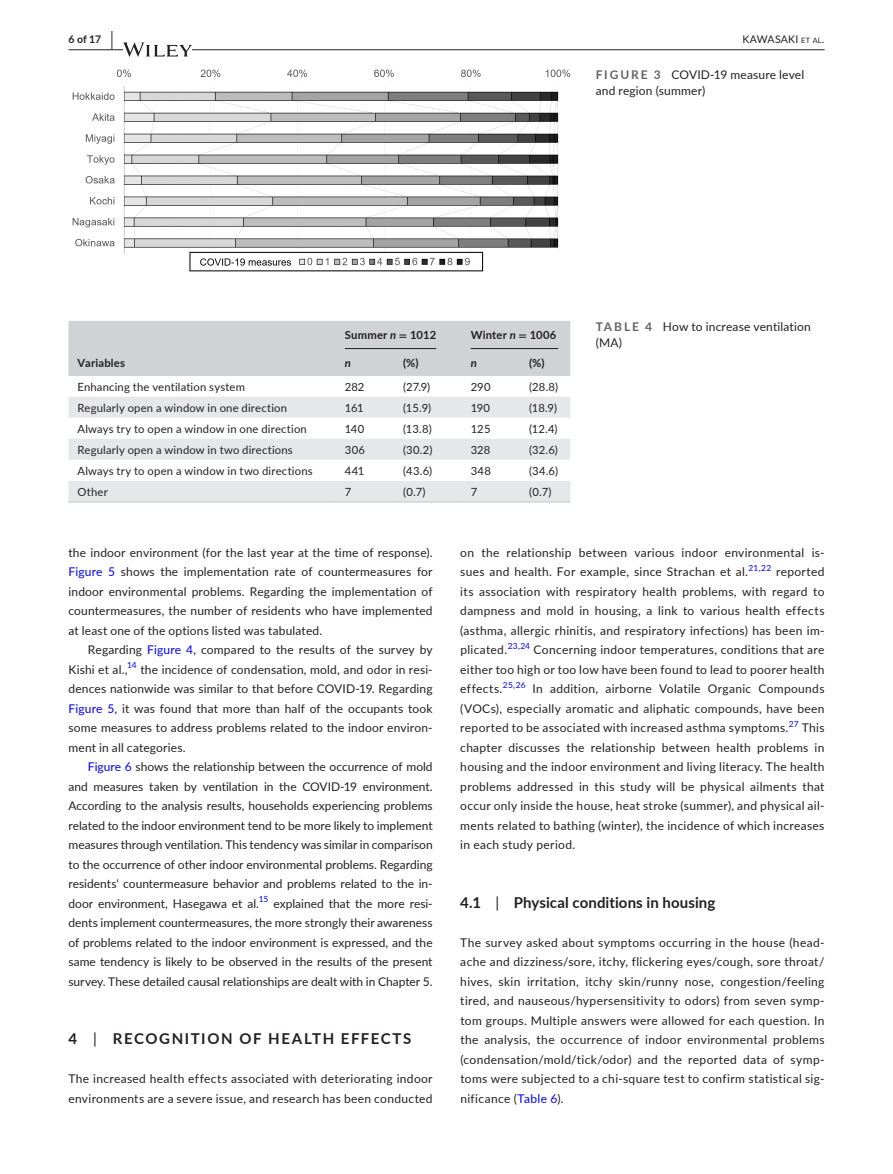
<style>
.page{position:relative;width:893px;height:1174px;background:#fff}
.page>*{position:absolute;margin:0;border:0;box-sizing:border-box;transform-origin:0 0}
.t1{font:700 15px "Lato";letter-spacing:.02em;color:#231f20}
.t2{font:700 15px "Lato";letter-spacing:.105em;color:#231f20}
.t3{font:12px/19.5px "Lato";letter-spacing:.025em;color:#231f20;text-align:justify}
.t4{font:11.25px "Lato";letter-spacing:.015em;color:#231f20}
.t5{font:700 11.25px "Lato";letter-spacing:.02em;color:#231f20}
.t6{font:italic 700 11.25px "Lato";color:#231f20}
.t7{font:10.5px "Lato";letter-spacing:.025em;color:#231f20}
.t8{font:700 10.5px "Lato";color:#231f20}
.t9{font:8.4px "Lato";letter-spacing:.015em;color:#00f}
.s1{font-size:19.5px}
.s2{font-size:7.35px}
.s3{font-weight:700;color:#636366}
.s4{font-style:italic}
.s5{font-family:"STIX"}
.s6{color:#00f}
.s7{font-weight:400}
</style>
<div class="page">
<hr style="left:68px;top:49px;width:756px;height:1px;background:#231f20">
<svg style="left:123px;top:42px;width:69px;height:15px"></svg>
<div style="left:68px;top:321px;width:502px;height:55px;background:#d1d2d4"></div>
<svg style="left:68px;top:397px;width:502px;height:104px;fill:#e6e7e9"></svg>
<hr style="left:68px;top:501px;width:268px;height:1px;background:#d1d2d4">
<hr style="left:336px;top:501px;width:58px;height:1px;background:#d1d2d4">
<hr style="left:394px;top:501px;width:68px;height:1px;background:#d1d2d4">
<hr style="left:462px;top:501px;width:58px;height:1px;background:#d1d2d4">
<hr style="left:520px;top:501px;width:50px;height:1px;background:#d1d2d4">
<hr style="left:345px;top:348px;width:91px;height:1px;background:#231f20">
<hr style="left:471px;top:348px;width:87px;height:1px;background:#231f20">
<img style="left:73px;top:69px;width:497px;height:202px">
<p class="t8" style="left:68px;top:31px;width:46px">6 of 17 <span class="s1">|</span></p>
<p class="t7" style="left:742px;top:31px;width:84px">KAWASAKI <span class="s2">et al</span>.</p>
<p class="t3" style="left:596px;top:66px;width:210px;line-height:16.5px"><span class="s3">FIGURE 3</span> COVID-19 measure level and region (summer)</p>
<p class="t5" style="left:77px;top:354px;width:49px">Variables</p>
<p class="t5" style="left:345px;top:327px;width:93px">Summer <span class="s4">n</span> <span class="s5">=</span> 1012</p>
<p class="t5" style="left:471px;top:327px;width:87px">Winter <span class="s4">n</span> <span class="s5">=</span> 1006</p>
<p class="t6" style="left:345px;top:354px;width:8px">n</p>
<p class="t5" style="left:403px;top:354px;width:17px">(%)</p>
<p class="t6" style="left:471px;top:354px;width:8px">n</p>
<p class="t5" style="left:529px;top:354px;width:17px">(%)</p>
<p class="t4" style="left:77px;top:378px;width:169px">Enhancing the ventilation system</p>
<p class="t4" style="left:345px;top:378px;width:21px">282</p>
<p class="t4" style="left:403px;top:378px;width:29px">(27.9)</p>
<p class="t4" style="left:471px;top:378px;width:21px">290</p>
<p class="t4" style="left:529px;top:378px;width:31px">(28.8)</p>
<p class="t4" style="left:77px;top:399px;width:211px">Regularly open a window in one direction</p>
<p class="t4" style="left:345px;top:399px;width:20px">161</p>
<p class="t4" style="left:403px;top:399px;width:29px">(15.9)</p>
<p class="t4" style="left:471px;top:399px;width:21px">190</p>
<p class="t4" style="left:529px;top:399px;width:29px">(18.9)</p>
<p class="t4" style="left:77px;top:420px;width:231px">Always try to open a window in one direction</p>
<p class="t4" style="left:345px;top:420px;width:21px">140</p>
<p class="t4" style="left:403px;top:420px;width:30px">(13.8)</p>
<p class="t4" style="left:471px;top:420px;width:21px">125</p>
<p class="t4" style="left:529px;top:420px;width:30px">(12.4)</p>
<p class="t4" style="left:77px;top:442px;width:217px">Regularly open a window in two directions</p>
<p class="t4" style="left:345px;top:442px;width:22px">306</p>
<p class="t4" style="left:403px;top:442px;width:31px">(30.2)</p>
<p class="t4" style="left:471px;top:442px;width:21px">328</p>
<p class="t4" style="left:529px;top:442px;width:30px">(32.6)</p>
<p class="t4" style="left:77px;top:463px;width:237px">Always try to open a window in two directions</p>
<p class="t4" style="left:345px;top:463px;width:21px">441</p>
<p class="t4" style="left:403px;top:463px;width:30px">(43.6)</p>
<p class="t4" style="left:471px;top:463px;width:22px">348</p>
<p class="t4" style="left:529px;top:463px;width:30px">(34.6)</p>
<p class="t4" style="left:77px;top:484px;width:32px">Other</p>
<p class="t4" style="left:345px;top:484px;width:8px">7</p>
<p class="t4" style="left:403px;top:484px;width:24px">(0.7)</p>
<p class="t4" style="left:471px;top:484px;width:8px">7</p>
<p class="t4" style="left:529px;top:484px;width:24px">(0.7)</p>
<p class="t3" style="left:596px;top:317px;width:216px;line-height:16.5px"><span class="s3">TABLE 4</span> How to increase ventilation (MA)</p>
<p class="t3" style="left:68px;top:542px;width:366px">the indoor environment (for the last year at the time of response).<br><span class="s6">Figure 5</span> shows the implementation rate of countermeasures for indoor environmental problems. Regarding the implementation of countermeasures, the number of residents who have implemented at least one of the options listed was tabulated.</p>
<p class="t3" style="left:68px;top:639px;width:366px;text-indent:19px">Regarding <span class="s6">Figure 4</span>, compared to the results of the survey by<br>Kishi et al.,</p>
<p class="t9" style="left:127px;top:659px;width:11px">14</p>
<p class="t3" style="left:68px;top:659px;width:366px;text-indent:72px">the incidence of condensation, mold, and odor in resi&shy;dences nationwide was similar to that before COVID-19. Regarding <span class="s6">Figure 5</span>, it was found that more than half of the occupants took some measures to address problems related to the indoor environ&shy;ment in all categories.</p>
<p class="t3" style="left:68px;top:756px;width:366px;text-indent:20px"><span class="s6">Figure 6</span> shows the relationship between the occurrence of mold and measures taken by ventilation in the COVID-19 environment.<br>According to the analysis results, households experiencing problems related to the indoor environment tend to be more likely to implement measures through ventilation. This tendency was similar in comparison to the occurrence of other indoor environmental problems. Regarding residents' countermeasure behavior and problems related to the in&shy;door environment, Hasegawa et al.<sup>15</sup> explained that the more resi&shy;dents implement countermeasures, the more strongly their awareness of problems related to the indoor environment is expressed, and the same tendency is likely to be observed in the results of the present survey. These detailed causal relationships are dealt with in Chapter 5.</p>
<p class="t2" style="left:68px;top:1028px;width:344px">4 <span class="s7">|</span> RECOGNITION OF HEALTH EFFECTS</p>
<p class="t3" style="left:68px;top:1068px;width:366px">The increased health effects associated with deteriorating indoor environments are a severe issue, and research has been conducted</p>
<p class="t3" style="left:460px;top:542px;width:366px">on the relationship between various indoor environmental is&shy;sues and health. For example, since Strachan et al.</p>
<p class="t9" style="left:749px;top:562px;width:24px">21,22</p>
<p class="t3" style="left:460px;top:561px;width:366px;text-indent:316px">reported its association with respiratory health problems, with regard to dampness and mold in housing, a link to various health effects (asthma, allergic rhinitis, and respiratory infections) has been im&shy;plicated.</p>
<p class="t9" style="left:508px;top:640px;width:24px">23,24</p>
<p class="t3" style="left:460px;top:639px;width:366px;text-indent:73px">Concerning indoor temperatures, conditions that are either too high or too low have been found to lead to poorer health effects.</p>
<p class="t9" style="left:503px;top:679px;width:24px">25,26</p>
<p class="t3" style="left:460px;top:678px;width:366px;text-indent:72px">In addition, airborne Volatile Organic Compounds (VOCs), especially aromatic and aliphatic compounds, have been reported to be associated with increased asthma symptoms.</p>
<p class="t9" style="left:789px;top:718px;width:11px">27</p>
<p class="t3" style="left:460px;top:717px;width:366px;text-indent:341px">This chapter discusses the relationship between health problems in housing and the indoor environment and living literacy. The health problems addressed in this study will be physical ailments that occur only inside the house, heat stroke (summer), and physical ail&shy;ments related to bathing (winter), the incidence of which increases in each study period.</p>
<p class="t1" style="left:460px;top:891px;width:257px">4.1 <span class="s7">|</span> Physical conditions in housing</p>
<p class="t3" style="left:460px;top:932px;width:366px">The survey asked about symptoms occurring in the house (head&shy;ache and dizziness/sore, itchy, flickering eyes/cough, sore throat/ hives, skin irritation, itchy skin/runny nose, congestion/feeling tired, and nauseous/hypersensitivity to odors) from seven symp&shy;tom groups. Multiple answers were allowed for each question. In the analysis, the occurrence of indoor environmental problems (condensation/mold/tick/odor) and the reported data of symp&shy;toms were subjected to a chi-square test to confirm statistical sig&shy;nificance (<span class="s6">Table 6</span>).</p>
</div>
